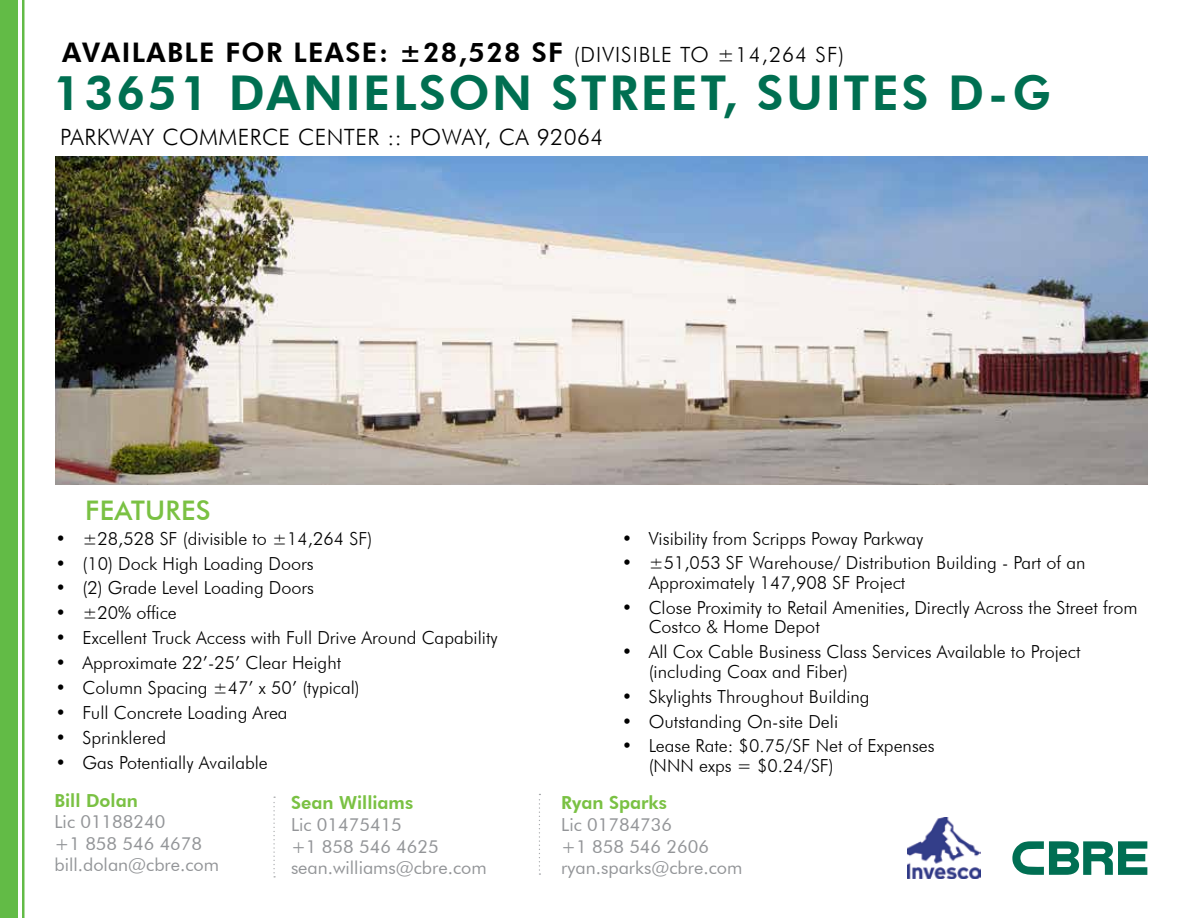
<style>
.page{position:relative;width:1188px;height:918px;background:#fff}
.page>*{position:absolute;margin:0;border:0;box-sizing:border-box;transform-origin:0 0}
.t1{font:800 48px "Futura BT";letter-spacing:.05em;color:#006f51}
.t2{font:800 27px "Futura BT";letter-spacing:.05em;color:#000}
.t3{font:500 27px "Futura BT";letter-spacing:.01em;color:#7ac143}
.t4{font:300 22.5px "Futura BT";letter-spacing:.02em;color:#000}
.t5{font:300 18px/19.5px "Futura BT";color:#000}
.t6{font:18px/21.6px "Futura BT";color:#939598}
.t7{font:800 18px "Futura BT";color:#7ac143}
.s1{font-weight:300;font-size:21px}
.s2{font-weight:400;font-size:16.5px}
</style>
<div class="page">
<svg style="left:273px;top:797px;width:2px;height:80px"></svg>
<div style="left:0;top:0;width:17px;height:918px;background:#62bb46"></div>
<svg style="left:1012px;top:841px;width:135px;height:34px"></svg>
<hr style="left:22px;top:0;width:2px;height:918px;background:#62bb46">
<img style="left:908px;top:818px;width:73px;height:61px">
<svg style="left:539px;top:794px;width:1px;height:81px"></svg>
<img style="left:56px;top:157px;width:1092px;height:328px">
<h2 class="t2" style="left:62px;top:36px;width:784px">AVAILABLE FOR LEASE: ±28,528 SF <span class="s1">(Divisible to ±14,264 SF)</span></h2>
<h1 class="t1" style="left:52px;top:64px;width:1000px">13651 DANIELSON STREET, SUITES D-G</h1>
<p class="t4" style="left:60px;top:123px;width:545px">PARKWAY COMME RCE CE NTE R :: Poway, CA 92064</p>
<h2 class="t3" style="left:85px;top:494px;width:127px">FEATURES</h2>
<p class="t5" style="left:56px;top:528px;width:318px">• ±28,528 SF (divisible to ±14,264 SF)</p>
<p class="t5" style="left:56px;top:553px;width:260px">• (10) Dock High Loading Doors</p>
<p class="t5" style="left:56px;top:578px;width:260px">• (2) Grade Level Loading Doors</p>
<p class="t5" style="left:56px;top:603px;width:123px">• ±20% office</p>
<p class="t5" style="left:56px;top:628px;width:444px">• Excellent Truck Access with Full Drive Around Capability</p>
<p class="t5" style="left:56px;top:653px;width:287px">• Approximate 22’-25’ Clear Height</p>
<p class="t5" style="left:56px;top:678px;width:306px">• Column Spacing ±47’ x 50’ (typical)</p>
<p class="t5" style="left:56px;top:703px;width:234px">• Full Concrete Loading Area</p>
<p class="t5" style="left:56px;top:727px;width:112px">• Sprinklered</p>
<p class="t5" style="left:56px;top:752px;width:214px">• Gas Potentially Available</p>
<p class="t5" style="left:622px;top:528px;width:303px">• Visibility from Scripps Poway Parkway</p>
<p class="t5" style="left:649px;top:553px;width:438px;text-indent:-27px">• ±51,053 SF Warehouse/ Distribution Building - Part of an<br>Approximately 147,908 SF Project</p>
<p class="t5" style="left:649px;top:598px;width:491px;text-indent:-27px">• Close Proximity to Retail Amenities<span class="s2">,</span> Directly Across the Street from<br>Costco &amp; Home Depot</p>
<p class="t5" style="left:649px;top:642px;width:433px;text-indent:-27px">• All Cox Cable Business Class Services Available to Project (including Coax and Fiber)</p>
<p class="t5" style="left:622px;top:686px;width:249px">• Skylights Throughout Building</p>
<p class="t5" style="left:622px;top:711px;width:218px">• Outstanding On-site Deli</p>
<p class="t5" style="left:649px;top:736px;width:287px;text-indent:-27px">• Lease Rate: $0.75/SF Net of Expenses (NNN exps = $0.24/SF)</p>
<p class="t7" style="left:54px;top:789px;width:85px">Bill Dolan</p>
<p class="t6" style="left:54px;top:811px;width:166px">Lic 01188240<br>+1 858 546 4678 bill.dolan@cbre.com</p>
<p class="t7" style="left:291px;top:792px;width:124px">Sean Williams</p>
<p class="t6" style="left:291px;top:814px;width:197px">Lic 01475415<br>+1 858 546 4625 sean.williams@cbre.com</p>
<p class="t7" style="left:561px;top:792px;width:107px">Ryan Sparks</p>
<p class="t6" style="left:561px;top:814px;width:183px">Lic 01784736<br>+1 858 546 2606 ryan.sparks@cbre.com</p>
</div>
